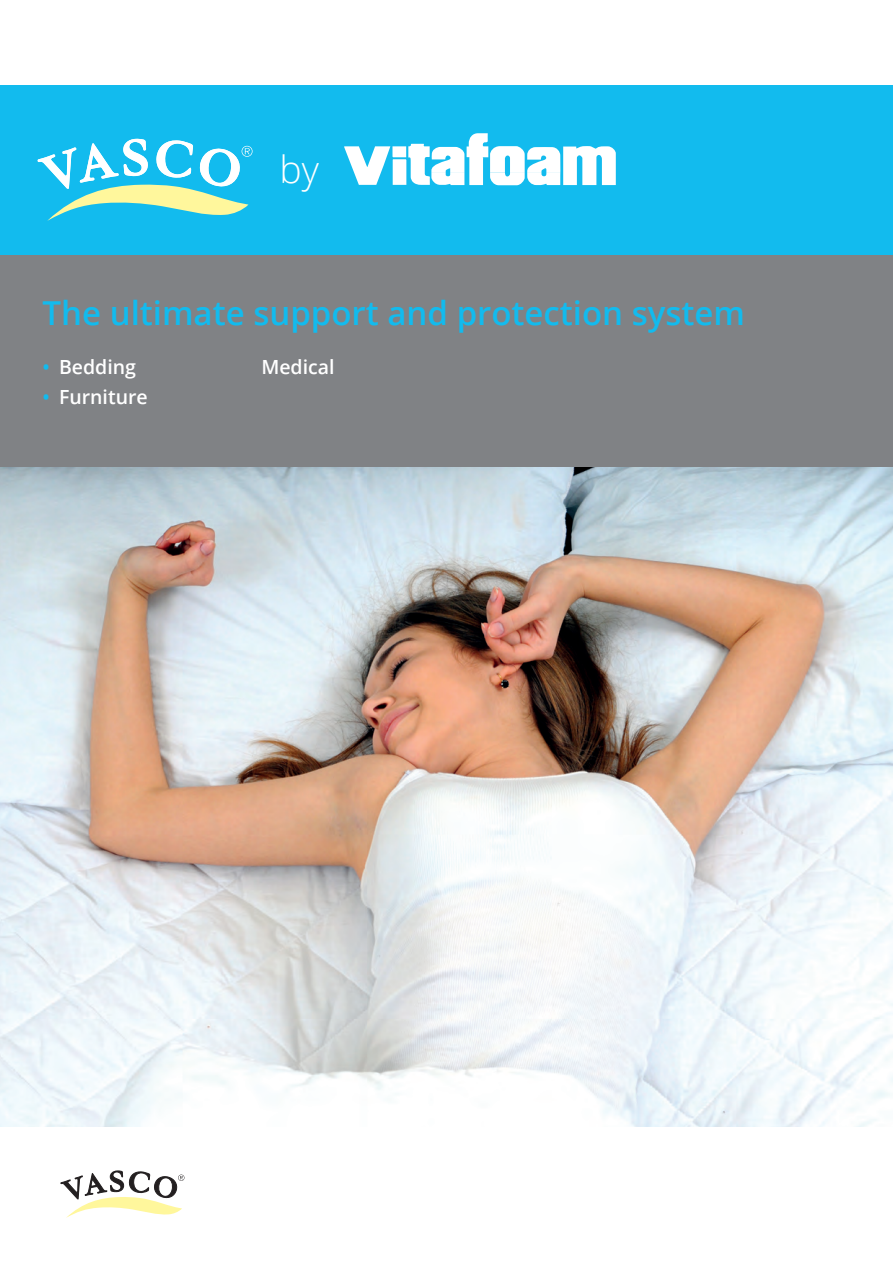
<style>
.page{position:relative;width:893px;height:1263px;background:#fff}
.page>*{position:absolute;margin:0;border:0;box-sizing:border-box;transform-origin:0 0}
.t1{font:300 37.5px "Open Sans";color:#fff}
.t2{font:600 33px "Open Sans";color:#12bbee}
.t3{font:600 19.5px "Open Sans";color:#fff}
.s1{color:#12bbee}
</style>
<div class="page">
<svg style="left:60px;top:1170px;width:124px;height:48px"></svg>
<div style="left:0;top:85px;width:893px;height:170px;background:#12bbee"></div>
<div style="left:0;top:255px;width:893px;height:213px;background:#808285"></div>
<img style="left:0;top:468px;width:893px;height:659px">
<svg style="left:37px;top:138px;width:216px;height:83px"></svg>
<svg style="left:344px;top:133px;width:272px;height:52px"></svg>
<p class="t1" style="left:279px;top:144px;width:41px">by</p>
<p class="t2" style="left:43px;top:290px;width:704px">The ultimate support and protection system</p>
<p class="t3" style="left:43px;top:354px;width:95px"><span class="s1">•</span> Bedding</p>
<p class="t3" style="left:43px;top:384px;width:107px"><span class="s1">•</span> Furniture</p>
<p class="t3" style="left:261px;top:354px;width:75px">Medical</p>
</div>
